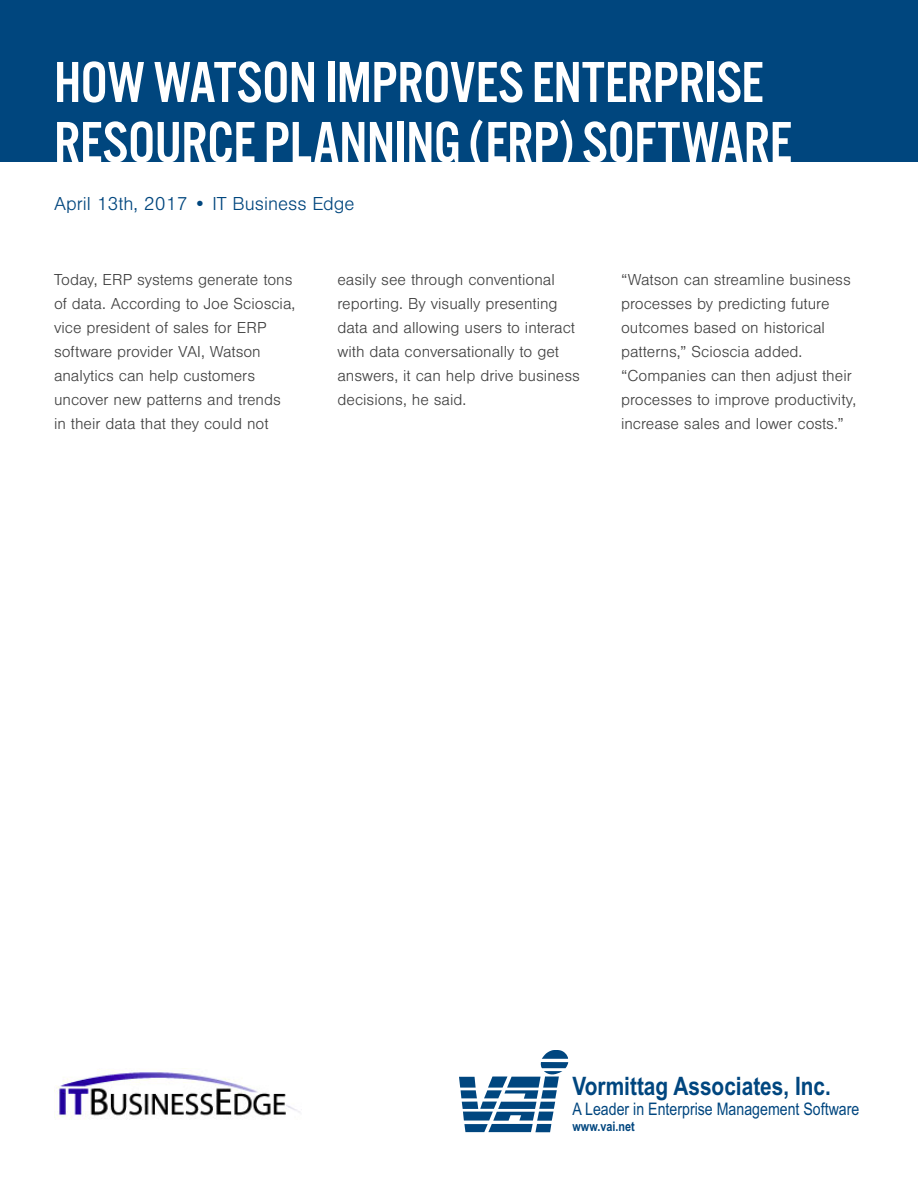
<style>
.page{position:relative;width:918px;height:1188px;background:#fff}
.page>*{position:absolute;margin:0;border:0;box-sizing:border-box;transform-origin:0 0}
.t1{font:60px/60px "Alternate Got No 3 D";letter-spacing:-.01em;color:#fff}
.t2{font:700 25.5px "Arial Narrow";color:#00467f}
.t3{font:300 19.5px "Nimbus San";color:#00467e}
.t4{font:17.25px "Arial Narrow";color:#00467f}
.t5{font:300 16.5px/24px "Nimbus San";color:#404040}
.t6{font:700 13.2px "Arial Narrow";color:#00467f}
</style>
<div class="page">
<div style="left:0;top:0;width:918px;height:161px;background:#00467e"></div>
<svg style="left:459px;top:1051px;width:109px;height:81px"></svg>
<img style="left:54px;top:1070px;width:246px;height:50px">
<h1 class="t1" style="left:54px;top:54px;width:739px">HOW WATSON IMPROVES ENTERPRISE<br>RESOURCE PLANNING (ERP) SOFTWARE</h1>
<p class="t3" style="left:54px;top:193px;width:302px">April 13th, 2017 • IT Business Edge</p>
<p class="t5" style="left:54px;top:268px;width:243px">Today, ERP systems generate tons of data. According to Joe Scioscia, vice president of sales for ERP software provider VAI, Watson analytics can help customers uncover new patterns and trends in their data that they could not</p>
<p class="t5" style="left:338px;top:268px;width:244px">easily see through conventional reporting. By visually presenting data and allowing users to interact with data conversationally to get answers, it can help drive business decisions, he said.</p>
<p class="t5" style="left:621px;top:268px;width:237px">“Watson can streamline business processes by predicting future outcomes based on historical patterns,” Scioscia added. “Companies can then adjust their processes to improve productivity, increase sales and lower costs.”</p>
<h2 class="t2" style="left:573px;top:1071px;width:260px">Vormittag Associates, Inc.</h2>
<p class="t4" style="left:573px;top:1097px;width:288px">A Leader in Enterprise Management Software</p>
<p class="t6" style="left:573px;top:1119px;width:64px">www.vai.net</p>
</div>
